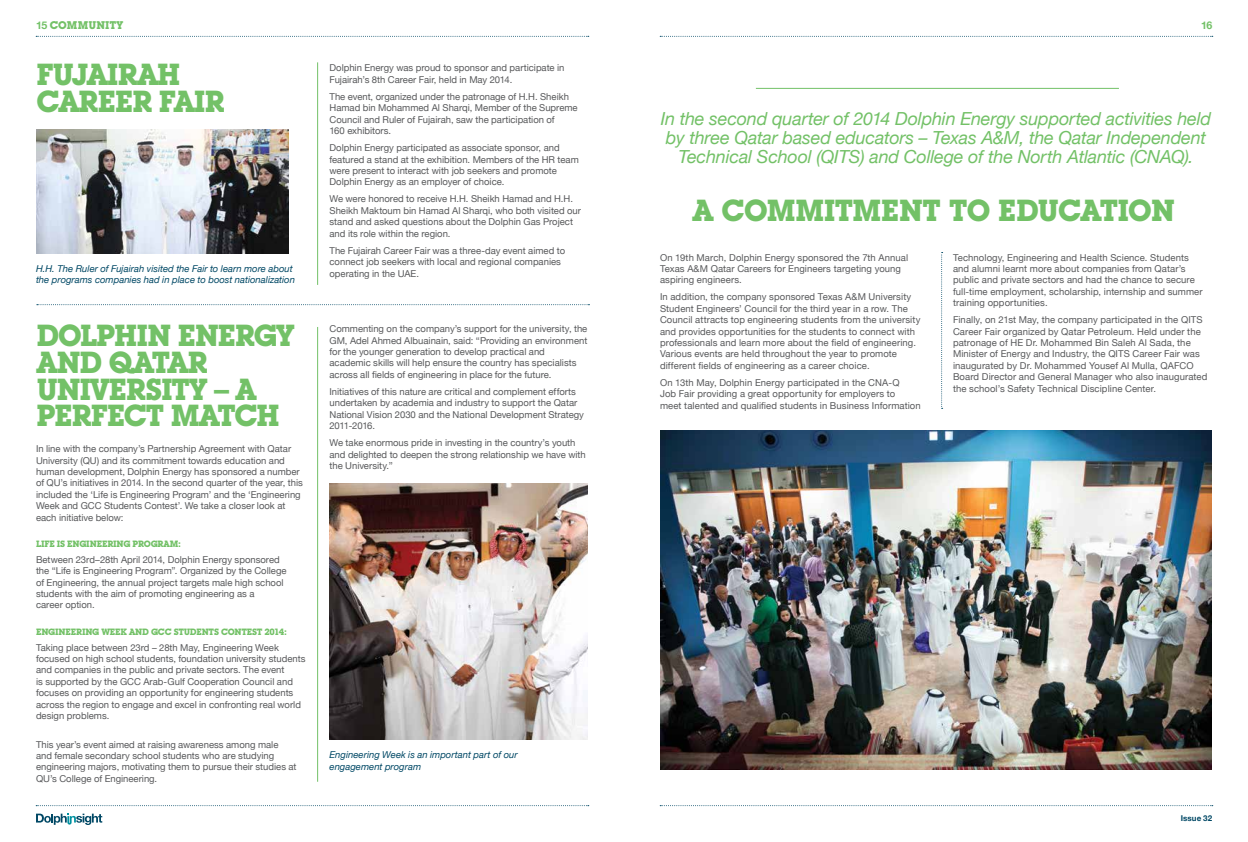
<style>
.page{position:relative;width:1248px;height:842px;background:#fff}
.page>*{position:absolute;margin:0;border:0;box-sizing:border-box;transform-origin:0 0}
.t1{font:700 30px/26.8px "Lubalin Graph IT Cby BT";letter-spacing:-.035em;color:#73c167}
.t2{font:italic 18px/18.8px "Helvetica Neue";letter-spacing:-.01em;color:#73c167;text-align:center}
.t3{font:700 11px "Lubalin Graph IT Cby BT";color:#73c167}
.t4{font:700 10.6px "Helvetica Neue";color:#73c167}
.t5{font:9.5px/11.4px "Helvetica Neue";color:#58595b}
.t6{font:italic 9.5px/11.4px "Helvetica Neue";color:#004865}
.t7{font:700 9px "Lubalin Graph IT Cby BT";letter-spacing:-.02em;color:#73c167}
.t8{font:700 8px "Helvetica Neue";letter-spacing:.005em;color:#004865}
.s1{font-family:"Helvetica Neue";font-size:10.6px}
</style>
<div class="page">
<svg style="left:37px;top:304px;width:552px;height:1px"></svg>
<img style="left:36px;top:130px;width:253px;height:124px">
<hr style="left:317px;top:62px;width:1px;height:223px;background:#73c167">
<hr style="left:317px;top:327px;width:1px;height:455px;background:#73c167">
<img style="left:329px;top:483px;width:259px;height:257px">
<img style="left:660px;top:430px;width:551px;height:339px">
<hr style="left:755px;top:88px;width:363px;height:1px;background:#73c167">
<svg style="left:941px;top:252px;width:1px;height:157px"></svg>
<svg style="left:36px;top:814px;width:66px;height:11px"></svg>
<svg style="left:660px;top:36px;width:552px;height:1px"></svg>
<svg style="left:660px;top:805px;width:552px;height:1px"></svg>
<svg style="left:36px;top:36px;width:552px;height:1px"></svg>
<svg style="left:36px;top:805px;width:552px;height:1px"></svg>
<p class="t3" style="left:36px;top:19px;width:89px"><span class="s1">15</span> COMMUNITY</p>
<p class="t4" style="left:1200px;top:17px;width:13px">16</p>
<h1 class="t1" style="left:36px;top:61px;width:190px">FUJAIRAH<br>CAREER FAIR</h1>
<p class="t6" style="left:36px;top:263px;width:260px">H.H. The Ruler of Fujairah visited the Fair to learn more about the programs companies had in place to boost nationalization</p>
<p class="t5" style="left:329px;top:63px;width:236px">Dolphin Energy was proud to sponsor and participate in<br>Fujairah’s 8th Career Fair, held in May 2014.</p>
<p class="t5" style="left:329px;top:91px;width:250px">The event, organized under the patronage of H.H. Sheikh Hamad bin Mohammed Al Sharqi, Member of the Supreme Council and Ruler of Fujairah, saw the participation of<br>160 exhibitors.</p>
<p class="t5" style="left:329px;top:143px;width:251px">Dolphin Energy participated as associate sponsor, and featured a stand at the exhibition. Members of the HR team were present to interact with job seekers and promote Dolphin Energy as an employer of choice.</p>
<p class="t5" style="left:329px;top:194px;width:253px">We were honored to receive H.H. Sheikh Hamad and H.H.<br>Sheikh Maktoum bin Hamad Al Sharqi, who both visited our stand and asked questions about the Dolphin Gas Project and its role within the region.</p>
<p class="t5" style="left:329px;top:245px;width:237px">The Fujairah Career Fair was a three-day event aimed to connect job seekers with local and regional companies operating in the UAE.</p>
<h1 class="t1" style="left:36px;top:322px;width:259px">DOLPHIN ENERGY<br>AND QATAR<br>UNIVERSITY – A<br>PERFECT MATCH</h1>
<p class="t5" style="left:329px;top:324px;width:259px">Commenting on the company’s support for the university, the GM, Adel Ahmed Albuainain, said: “Providing an environment for the younger generation to develop practical and academic skills will help ensure the country has specialists across all fields of engineering in place for the future.</p>
<p class="t5" style="left:329px;top:386px;width:256px">Initiatives of this nature are critical and complement efforts undertaken by academia and industry to support the Qatar National Vision 2030 and the National Development Strategy 2011-2016.</p>
<p class="t5" style="left:329px;top:438px;width:258px">We take enormous pride in investing in the country’s youth and delighted to deepen the strong relationship we have with the University.”</p>
<p class="t5" style="left:36px;top:444px;width:268px">In line with the company’s Partnership Agreement with Qatar University (QU) and its commitment towards education and human development, Dolphin Energy has sponsored a number of QU’s initiatives in 2014. In the second quarter of the year, this included the ‘Life is Engineering Program’ and the ‘Engineering Week and GCC Students Contest’. We take a closer look at each initiative below:</p>
<p class="t7" style="left:36px;top:539px;width:146px">LIFE IS ENGINEERING PROGRAM:</p>
<p class="t5" style="left:36px;top:554px;width:252px">Between 23rd–28th April 2014, Dolphin Energy sponsored the “Life is Engineering Program”. Organized by the College of Engineering, the annual project targets male high school students with the aim of promoting engineering as a<br>career option.</p>
<p class="t7" style="left:36px;top:627px;width:252px">ENGINEERING WEEK AND GCC STUDENTS CONTEST 2014:</p>
<p class="t5" style="left:36px;top:642px;width:271px">Taking place between 23rd – 28th May, Engineering Week focused on high school students, foundation university students and companies in the public and private sectors. The event<br>is supported by the GCC Arab-Gulf Cooperation Council and focuses on providing an opportunity for engineering students across the region to engage and excel in confronting real world design problems.</p>
<p class="t5" style="left:36px;top:739px;width:262px">This year’s event aimed at raising awareness among male and female secondary school students who are studying engineering majors, motivating them to pursue their studies at QU’s College of Engineering.</p>
<p class="t6" style="left:329px;top:749px;width:190px;line-height:12px">Engineering Week is an important part of our engagement program</p>
<h2 class="t2" style="left:660px;top:110px;width:552px">In the second quarter of 2014 Dolphin Energy supported activities held by three Qatar based educators – Texas A&amp;M, the Qatar Independent<br>Technical School (QITS) and College of the North Atlantic (CNAQ).</h2>
<h1 class="t1" style="left:692px;top:197px;width:484px">A COMMITMENT TO EDUCATION</h1>
<p class="t5" style="left:660px;top:252px;width:249px">On 19th March, Dolphin Energy sponsored the 7th Annual<br>Texas A&amp;M Qatar Careers for Engineers targeting young aspiring engineers.</p>
<p class="t5" style="left:660px;top:292px;width:262px">In addition, the company sponsored Texas A&amp;M University Student Engineers’ Council for the third year in a row. The Council attracts top engineering students from the university and provides opportunities for the students to connect with professionals and learn more about the field of engineering.<br>Various events are held throughout the year to promote different fields of engineering as a career choice.</p>
<p class="t5" style="left:660px;top:377px;width:262px">On 13th May, Dolphin Energy participated in the CNA-Q<br>Job Fair providing a great opportunity for employers to<br>meet talented and qualified students in Business Information</p>
<p class="t5" style="left:952px;top:252px;width:251px">Technology, Engineering and Health Science. Students and alumni learnt more about companies from Qatar’s public and private sectors and had the chance to secure full-time employment, scholarship, internship and summer training opportunities.</p>
<p class="t5" style="left:952px;top:315px;width:256px">Finally, on 21st May, the company participated in the QITS Career Fair organized by Qatar Petroleum. Held under the patronage of HE Dr. Mohammed Bin Saleh Al Sada, the Minister of Energy and Industry, the QITS Career Fair was inaugurated by Dr. Mohammed Yousef Al Mulla, QAFCO Board Director and General Manager who also inaugurated the school’s Safety Technical Discipline Center.</p>
<p class="t8" style="left:1180px;top:811px;width:33px">Issue 32</p>
</div>
